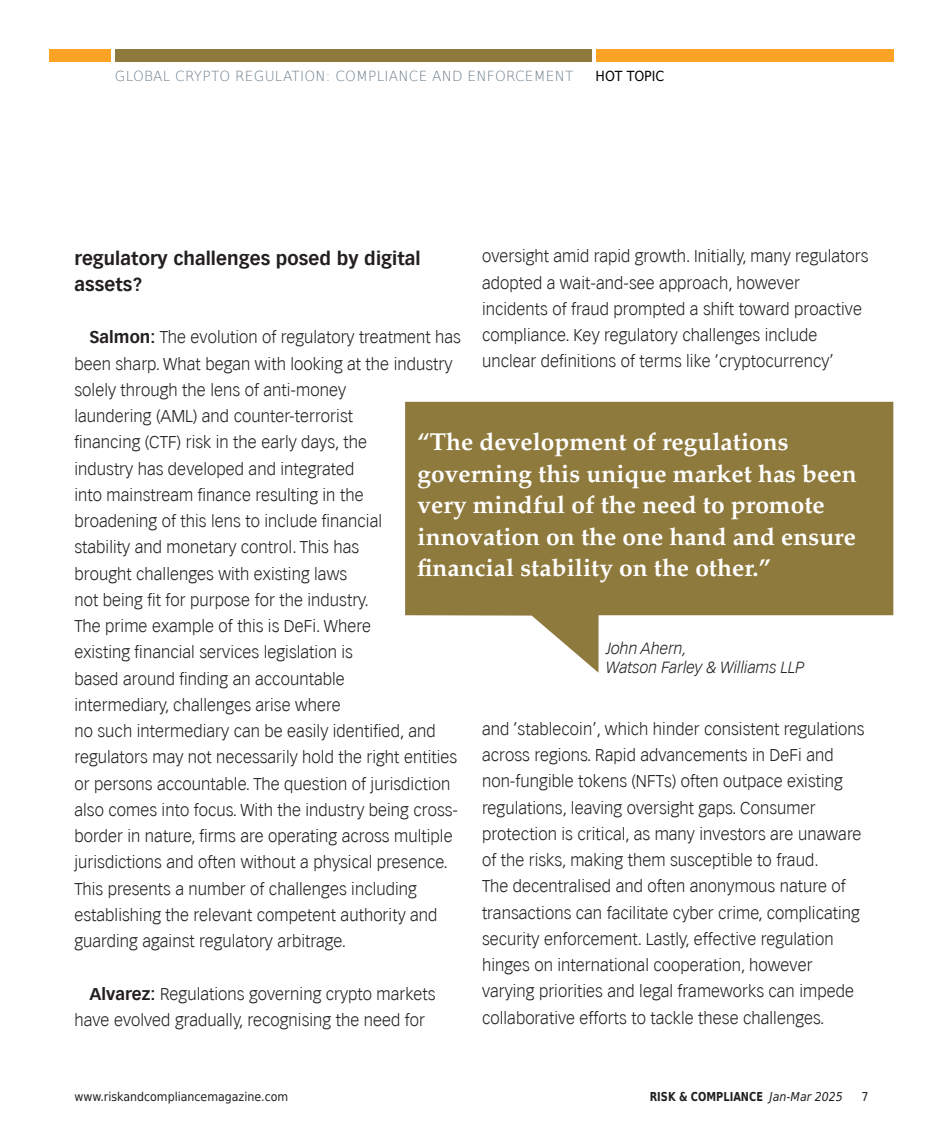
<style>
.page{position:relative;width:943px;height:1141px;background:#fff}
.page>*{position:absolute;margin:0;border:0;box-sizing:border-box;transform-origin:0 0}
.t1{font:700 24.5px/31.5px "Palatino";color:#fff}
.t2{font:700 18.38px/26.2px "Vectora LH";letter-spacing:.005em;color:#231f20}
.t3{font:300 16.62px/26.2px "Vectora LH";letter-spacing:.005em;color:#231f20}
.t4{font:italic 300 15.75px/18.9px "Vectora LH";color:#231f20}
.t5{font:200 14px "DejaVu Sans";letter-spacing:.015em;color:#6a7d8b}
.t6{font:14px "DejaVu Sans Condensed";color:#000}
.t7{font:12.25px "DejaVu Sans Condensed";color:#231f20}
.t8{font:700 12.25px "DejaVu Sans";color:#231f20;scale:.8 1}
.s1{font-weight:700}
.s2{font-family:"DejaVu Sans Condensed";font-weight:400;font-style:italic}
</style>
<div class="page">
<div style="left:595px;top:50px;width:298px;height:12px;background:#fca326"></div>
<div style="left:115px;top:50px;width:477px;height:12px;background:#8f7a3d"></div>
<div style="left:50px;top:50px;width:61px;height:12px;background:#fca326"></div>
<svg style="left:405px;top:402px;width:488px;height:271px;fill:#8f7a3d"></svg>
<p class="t5" style="left:115px;top:65px;width:460px">GLOBAL CRYPTO REGULATION: COMPLIANCE AND ENFORCEMENT</p>
<p class="t6" style="left:595px;top:64px;width:70px">HOT TOPIC</p>
<p class="t3" style="left:482px;top:244px;width:388px">oversight amid rapid growth. Initially, many regulators adopted a wait-and-see approach, however incidents of fraud prompted a shift toward proactive compliance. Key regulatory challenges include unclear definitions of terms like ‘cryptocurrency’</p>
<p class="t2" style="left:74px;top:245px;width:348px">regulatory challenges posed by digital assets?</p>
<p class="t3" style="left:74px;top:325px;width:388px;text-indent:15px"><span class="s1">Salmon:</span> The evolution of regulatory treatment has been sharp. What began with looking at the industry solely through the lens of anti-money<br>laundering (AML) and counter-terrorist<br>financing (CTF) risk in the early days, the<br>industry has developed and integrated<br>into mainstream finance resulting in the<br>broadening of this lens to include financial<br>stability and monetary control. This has<br>brought challenges with existing laws<br>not being fit for purpose for the industry.<br>The prime example of this is DeFi. Where<br>existing financial services legislation is<br>based around finding an accountable<br>intermediary, challenges arise where<br>no such intermediary can be easily identified, and regulators may not necessarily hold the right entities or persons accountable. The question of jurisdiction also comes into focus. With the industry being cross&shy;border in nature, firms are operating across multiple jurisdictions and often without a physical presence.<br>This presents a number of challenges including establishing the relevant competent authority and guarding against regulatory arbitrage.</p>
<p class="t3" style="left:74px;top:981px;width:363px;text-indent:15px"><span class="s1">Alvarez:</span> Regulations governing crypto markets have evolved gradually, recognising the need for</p>
<h1 class="t1" style="left:417px;top:426px;width:440px">“The development of regulations governing this unique market has been very mindful of the need to promote innovation on the one hand and ensure financial stability on the other.”</h1>
<p class="t4" style="left:606px;top:639px;width:200px">John Ahern,<br>Watson Farley &amp; Williams LLP</p>
<p class="t3" style="left:482px;top:716px;width:384px">and ‘stablecoin’, which hinder consistent regulations across regions. Rapid advancements in DeFi and non-fungible tokens (NFTs) often outpace existing regulations, leaving oversight gaps. Consumer protection is critical, as many investors are unaware of the risks, making them susceptible to fraud.<br>The decentralised and often anonymous nature of transactions can facilitate cyber crime, complicating security enforcement. Lastly, effective regulation hinges on international cooperation, however varying priorities and legal frameworks can impede collaborative efforts to tackle these challenges.</p>
<p class="t7" style="left:74px;top:1086px;width:215px">www.riskandcompliancemagazine.com</p>
<p class="t8" style="left:649px;top:1086px;width:243px">RISK &amp; COMPLIANCE <span class="s2">Jan-Mar 2025</span></p>
<p class="t7" style="left:861px;top:1086px;width:9px">7</p>
</div>
